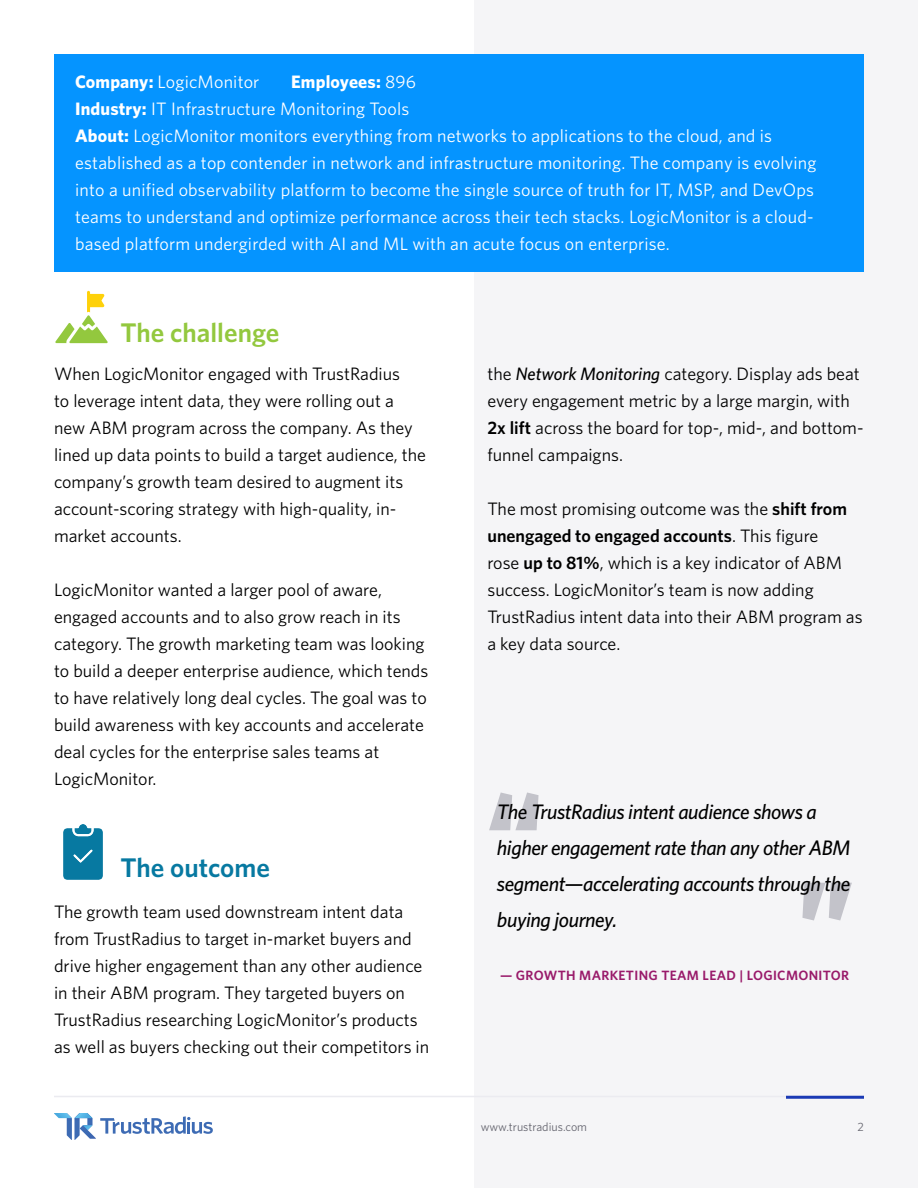
<style>
.page{position:relative;width:918px;height:1188px;background:#fff}
.page>*{position:absolute;margin:0;border:0;box-sizing:border-box;transform-origin:0 0}
.Headline{font:900 108px "Whitney HTF";color:#c3c3ca}
.H3_Sub-Section_Title{font:600 27px "Whitney HTF";color:#93c83e}
.H3_Sub-Section_Title-2{font:600 27px "Whitney HTF";color:#0779a1}
.t1{font:italic 500 21px/36px "Whitney HTF";letter-spacing:-.02em;color:#000}
.t2{font:18px/27px "Whitney HTF";color:#000}
.t3{font:18px/27px "Whitney HTF";letter-spacing:.01em;color:#fff}
.t4{font:600 13.5px "Whitney HTF";letter-spacing:.025em;color:#991a6a}
.t5{font:12px "Whitney HTF";color:#65656f}
.s1{font-weight:700}
.s2{font-weight:500;font-style:italic}
.s3{font-weight:600}
</style>
<div class="page">
<div style="left:474px;top:0;width:444px;height:1188px;background:#f5f5f7"></div>
<svg style="left:54px;top:1113px;width:159px;height:27px"></svg>
<hr style="left:54px;top:1096px;width:810px;height:1px;background:#ebebf0">
<hr style="left:786px;top:1096px;width:78px;height:3px;background:#1b3ab5">
<div style="left:54px;top:54px;width:810px;height:217px;background:#0594ff"></div>
<svg style="left:55px;top:291px;width:53px;height:52px"></svg>
<img style="left:63px;top:825px;width:39px;height:54px">
<p class="t3" style="left:75px;top:68px;width:743px;text-indent:216px"><span class="s1">Employees:</span> 896<br><span class="s1">Industry:</span> IT Infrastructure Monitoring Tools<br><span class="s1">About:</span> LogicMonitor monitors everything from networks to applications to the cloud, and is established as a top contender in network and infrastructure monitoring. The company is evolving into a unified observability platform to become the single source of truth for IT, MSP, and DevOps teams to understand and optimize performance across their tech stacks. LogicMonitor is a cloud&shy;based platform undergirded with AI and ML with an acute focus on enterprise.</p>
<p class="t3" style="left:75px;top:68px;width:186px"><span class="s1">Company:</span> LogicMonitor</p>
<p class="H3_Sub-Section_Title" style="left:121px;top:317px;width:160px">The challenge</p>
<p class="t2" style="left:54px;top:359px;width:374px">When LogicMonitor engaged with TrustRadius<br>to leverage intent data, they were rolling out a new ABM program across the company. As they lined up data points to build a target audience, the company’s growth team desired to augment its account-scoring strategy with high-quality, in&shy;market accounts.</p>
<p class="t2" style="left:54px;top:575px;width:376px">LogicMonitor wanted a larger pool of aware, engaged accounts and to also grow reach in its category. The growth marketing team was looking to build a deeper enterprise audience, which tends to have relatively long deal cycles. The goal was to build awareness with key accounts and accelerate deal cycles for the enterprise sales teams at LogicMonitor.</p>
<p class="H3_Sub-Section_Title-2" style="left:121px;top:851px;width:151px">The outcome</p>
<p class="t2" style="left:54px;top:898px;width:377px">The growth team used downstream intent data from TrustRadius to target in-market buyers and drive higher engagement than any other audience in their ABM program. They targeted buyers on TrustRadius researching LogicMonitor’s products as well as buyers checking out their competitors in</p>
<p class="t2" style="left:487px;top:359px;width:378px">the <span class="s2">Network Monitoring</span> category. Display ads beat every engagement metric by a large margin, with <span class="s3">2x lift</span> across the board for top-, mid-, and bottom&shy;funnel campaigns.</p>
<p class="t2" style="left:487px;top:494px;width:377px">The most promising outcome was the <span class="s3">shift from unengaged to engaged accounts</span>. This figure<br>rose <span class="s3">up to 81%</span>, which is a key indicator of ABM success. LogicMonitor’s team is now adding TrustRadius intent data into their ABM program as a key data source.</p>
<p class="Headline" style="left:487px;top:765px;width:57px">“</p>
<p class="t1" style="left:497px;top:793px;width:355px">The TrustRadius intent audience shows a higher engagement rate than any other ABM segment—accelerating accounts through the buying journey.</p>
<p class="Headline" style="left:854px;top:948px;width:57px;rotate:-180deg">“</p>
<p class="t4" style="left:500px;top:967px;width:351px">— GROWTH MARKETING TEAM LEAD | LOGICMONITOR</p>
<p class="t5" style="left:481px;top:1120px;width:108px">www.trustradius.com</p>
<p class="t5" style="left:858px;top:1120px;width:8px">2</p>
</div>
